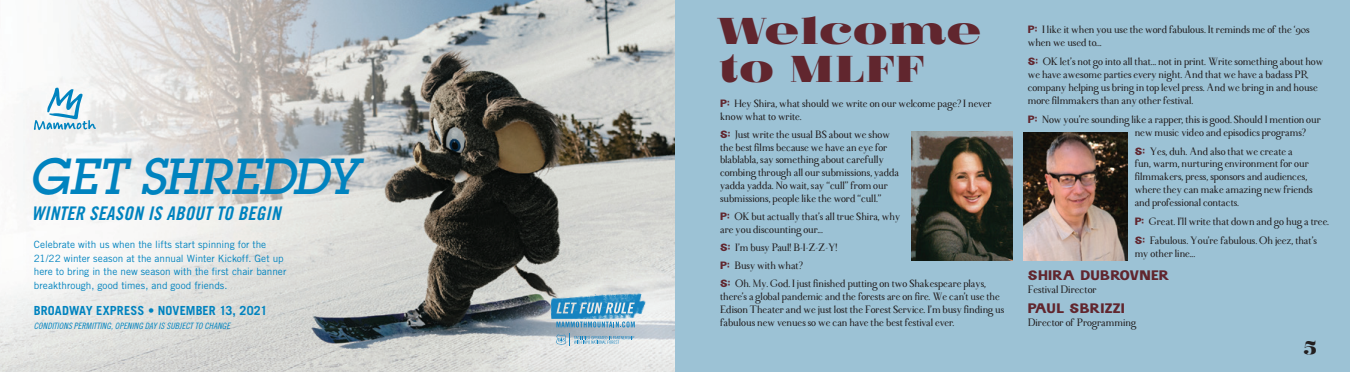
<style>
.page{position:relative;width:1350px;height:372px;background:#fff}
.page>*{position:absolute;margin:0;border:0;box-sizing:border-box;transform-origin:0 0}
.t1{font:italic 500 49.5px "Lubalin Graph Std";letter-spacing:-.05em;color:#0083bf}
.t2{font:36.25px/37.5px "Fat Flamingo 5";color:#61262e;scale:1.05 1}
.t3{font:18.75px "Trade Gothic LT Std Bd Cn 20 Obl";letter-spacing:.015em;color:#0083bf}
.t4{font:15px "Fat Flamingo 5";color:#231f20}
.t5{font:13.75px "SELENAMARIN";letter-spacing:.02em;color:#61262e;scale:1.08 1}
.t6{font:13.75px "SELENAMARIN";letter-spacing:.06em;color:#61262e;scale:1.08 1}
.t7{font:700 12.5px "Trade Gothic LT Std";letter-spacing:.005em;color:#0083bf}
.t8{font:10.62px/12.8px "Monteros";color:#231f20}
.t9{font:10px/13.8px "Trade Gothic LT Std";color:#0083bf}
.t10{font:8.75px "Trade Gothic LT Std Cn 18 Obl";letter-spacing:.01em;color:#0083bf}
.s1{font-family:"SELENAMARIN";color:#61262e}
</style>
<div class="page">
<img style="left:0;top:0;width:675px;height:371px">
<svg style="left:34px;top:88px;width:62px;height:42px"></svg>
<svg style="left:556px;top:333px;width:78px;height:12px"></svg>
<svg style="left:556px;top:321px;width:79px;height:6px"></svg>
<img style="left:551px;top:287px;width:95px;height:31px">
<div style="left:675px;top:0;width:675px;height:371px;background:#9cc2d5"></div>
<img style="left:912px;top:132px;width:101px;height:128px">
<img style="left:1023px;top:132px;width:104px;height:128px">
<h1 class="t1" style="left:31px;top:145px;width:330px">GET SHREDDY</h1>
<h3 class="t3" style="left:31px;top:201px;width:251px">WINTER SEASON IS ABOUT TO BEGIN</h3>
<p class="t9" style="left:34px;top:237px;width:254px">Celebrate with us when the lifts start spinning for the 21/22 winter season at the annual Winter Kickoff. Get up here to bring in the new season with the first chair banner breakthrough, good times, and good friends.</p>
<p class="t7" style="left:34px;top:303px;width:235px">BROADWAY EXPRESS • NOVEMBER 13, 2021</p>
<p class="t10" style="left:34px;top:320px;width:198px">CONDITIONS PERMITTING, OPENING DAY IS SUBJECT TO CHANGE</p>
<h2 class="t2" style="left:719px;top:14px;width:252px">Welcome to MLFF</h2>
<p class="t8" style="left:1028px;top:24px;width:284px"><span class="s1">P:</span> I like it when you use the word fabulous. It reminds me of the ‘90s when we used to...</p>
<p class="t8" style="left:1028px;top:56px;width:297px"><span class="s1">S:</span> OK let’s not go into all that... not in print. Write something about how we have awesome parties every night. And that we have a badass PR company helping us bring in top level press. And we bring in and house more filmmakers than any other festival.</p>
<p class="t8" style="left:1135px;top:113px;width:188px;text-indent:-107px"><span class="s1">P:</span> Now you’re sounding like a rapper, this is good. Should I mention our new music video and episodics programs?</p>
<p class="t8" style="left:1135px;top:145px;width:179px"><span class="s1">S:</span> Yes, duh. And also that we create a<br>fun, warm, nurturing environment for our filmmakers, press, sponsors and audiences, where they can make amazing new friends and professional contacts.</p>
<p class="t8" style="left:1135px;top:212px;width:195px;line-height:19px"><span class="s1">P:</span> Great. I’ll write that down and go hug a tree.<br><span class="s1">S:</span> Fabulous. You’re fabulous. Oh jeez, that’s</p>
<p class="t8" style="left:1135px;top:247px;width:58px">my other line...</p>
<p class="t6" style="left:1028px;top:267px;width:77px">SHIRA DUBRO</p>
<p class="t5" style="left:1130px;top:267px;width:35px">VNER</p>
<p class="t8" style="left:1028px;top:283px;width:70px">Festival Director</p>
<p class="t5" style="left:1028px;top:300px;width:49px">PAUL SBR</p>
<p class="t5" style="left:1100px;top:300px;width:24px">IZZI</p>
<p class="t8" style="left:1028px;top:315px;width:110px">Director of Programming</p>
<h3 class="t4" style="left:1304px;top:337px;width:14px">5</h3>
<p class="t8" style="left:720px;top:97px;width:273px"><span class="s1">P:</span> Hey Shira, what should we write on our welcome page? I never know what to write.</p>
<p class="t8" style="left:720px;top:128px;width:181px"><span class="s1">S:</span> Just write the usual BS about we show the best films because we have an eye for blablabla, say something about carefully combing through all our submissions, yadda yadda yadda. No wait, say “cull” from our submissions, people like the word “cull.”</p>
<p class="t8" style="left:720px;top:210px;width:182px"><span class="s1">P:</span> OK but actually that’s all true Shira, why are you discounting our...</p>
<p class="t8" style="left:720px;top:238px;width:267px;line-height:18.1px"><span class="s1">S:</span> I’m busy Paul! B-I-Z-Z-Y!<br><span class="s1">P:</span> Busy with what?<br><span class="s1">S:</span> Oh. My. God. I just finished putting on two Shakespeare plays,</p>
<p class="t8" style="left:720px;top:290px;width:286px">there’s a global pandemic and the forests are on fire. We can’t use the<br>Edison Theater and we just lost the Forest Service. I’m busy finding us fabulous new venues so we can have the best festival ever.</p>
</div>
